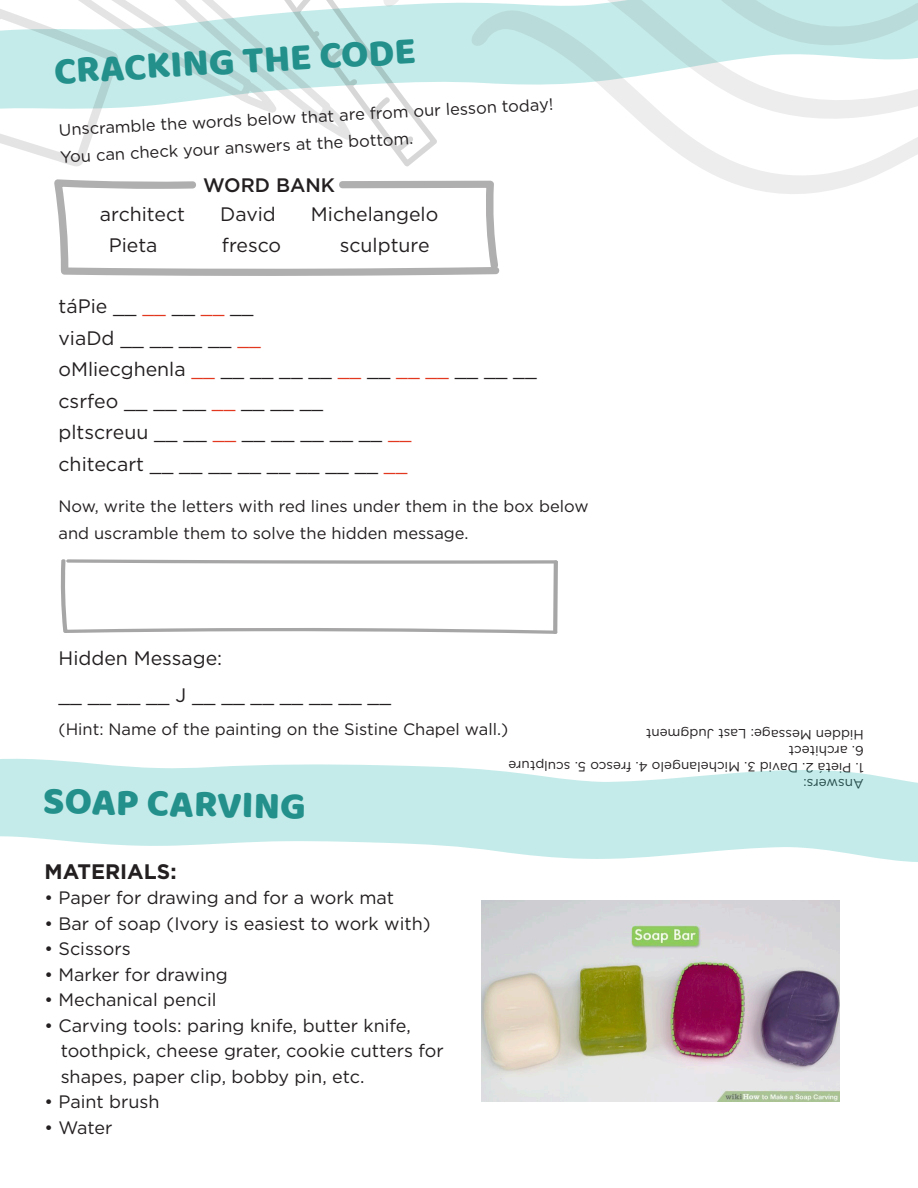
<style>
.page{position:relative;width:918px;height:1188px;background:#fff}
.page>*{position:absolute;margin:0;border:0;box-sizing:border-box;transform-origin:0 0}
.t1{font:39px "Baloo";color:#23908c}
.t2{font:700 21px "Gotham";color:#231f20}
.t3{font:19.5px "Gotham";color:#231f20}
.t4{font:500 19.5px "Gotham";color:#231f20}
.t5{font:18px "Gotham";color:#231f20}
.t6{font:16.5px/27px "Gotham";color:#231f20}
.t7{font:13.5px "Gotham";letter-spacing:-.005em;color:#231f20}
.s1{color:#e23820}
</style>
<div class="page">
<div style="left:437px;top:2px;width:101px;height:81px;background:#c4ebe9"></div>
<svg style="left:538px;top:0;width:380px;height:9px;background:#c8eae8"></svg>
<svg style="left:467px;top:9px;width:451px;height:185px"></svg>
<svg style="left:357px;top:0;width:80px;height:167px"></svg>
<svg style="left:371px;top:96px;width:21px;height:24px"></svg>
<svg style="left:396px;top:136px;width:18px;height:16px"></svg>
<svg style="left:0;top:0;width:357px;height:167px"></svg>
<svg style="left:54px;top:179px;width:446px;height:97px"></svg>
<svg style="left:60px;top:559px;width:498px;height:75px"></svg>
<svg style="left:0;top:758px;width:918px;height:104px;fill:#c4ebe9"></svg>
<img style="left:481px;top:901px;width:358px;height:201px">
<p class="t1" style="left:53px;top:47px;width:364px;rotate:-3deg">CRACKING THE CODE</p>
<p class="t6" style="left:58px;top:116px;width:497px;rotate:-3deg">Unscramble the words below that are from our lesson today!<br>You can check your answers at the bottom.</p>
<p class="t4" style="left:203px;top:173px;width:133px">WORD BANK</p>
<p class="t3" style="left:100px;top:201px;width:87px">architect</p>
<p class="t3" style="left:220px;top:201px;width:57px">David</p>
<p class="t3" style="left:311px;top:201px;width:129px">Michelangelo</p>
<p class="t3" style="left:109px;top:233px;width:50px">Pieta</p>
<p class="t3" style="left:222px;top:233px;width:61px">fresco</p>
<p class="t3" style="left:340px;top:233px;width:91px">sculpture</p>
<p class="t3" style="left:59px;top:294px;width:197px">táPie __ <span class="s1">__</span> __ <span class="s1">__</span> __</p>
<p class="t3" style="left:59px;top:325px;width:204px">viaDd __ __ __ __ <span class="s1">__</span></p>
<p class="t3" style="left:59px;top:357px;width:480px">oMliecghenla <span class="s1">__</span> __ __ __ __ <span class="s1">__</span> __ <span class="s1">__ __</span> __ __ __</p>
<p class="t3" style="left:59px;top:388px;width:266px">csrfeo __ __ __ <span class="s1">__</span> __ __ __</p>
<p class="t3" style="left:59px;top:420px;width:355px">pltscreuu __ __ <span class="s1">__</span> __ __ __ __ __ <span class="s1">__</span></p>
<p class="t3" style="left:59px;top:451px;width:350px">chitecart __ __ __ __ __ __ __ __ <span class="s1">__</span></p>
<p class="t6" style="left:59px;top:492px;width:532px">Now, write the letters with red lines under them in the box below</p>
<p class="t6" style="left:59px;top:519px;width:412px">and uscramble them to solve the hidden message.</p>
<p class="t3" style="left:59px;top:645px;width:165px">Hidden Message:</p>
<p class="t3" style="left:59px;top:683px;width:334px">__ __ __ __ J __ __ __ __ __ __ __</p>
<p class="t6" style="left:59px;top:715px;width:451px">(Hint: Name of the painting on the Sistine Chapel wall.)</p>
<p class="t7" style="left:864px;top:743px;width:220px;rotate:-180deg">Hidden Message: Last Judgment</p>
<p class="t7" style="left:864px;top:760px;width:77px;rotate:-180deg">6. architect</p>
<p class="t1" style="left:43px;top:777px;width:265px;rotate:1deg">SOAP CARVING</p>
<p class="t2" style="left:44px;top:858px;width:134px">MATERIALS:</p>
<p class="t5" style="left:44px;top:887px;width:351px">• Paper for drawing and for a work mat</p>
<p class="t5" style="left:44px;top:912px;width:388px">• Bar of soap (Ivory is easiest to work with)</p>
<p class="t5" style="left:44px;top:938px;width:88px">• Scissors</p>
<p class="t5" style="left:44px;top:963px;width:185px">• Marker for drawing</p>
<p class="t5" style="left:44px;top:989px;width:174px">• Mechanical pencil</p>
<p class="t5" style="left:44px;top:1014px;width:368px">• Carving tools: paring knife, butter knife,</p>
<p class="t5" style="left:61px;top:1040px;width:385px">toothpick, cheese grater, cookie cutters for</p>
<p class="t5" style="left:61px;top:1065px;width:305px">shapes, paper clip, bobby pin, etc.</p>
<p class="t5" style="left:44px;top:1091px;width:117px">• Paint brush</p>
<p class="t5" style="left:44px;top:1116px;width:69px">• Water</p>
<p class="t7" style="left:864px;top:776px;width:357px;rotate:-180deg">1. Pietá 2. David 3. Michelangelo 4. fresco 5. sculpture</p>
<p class="t7" style="left:864px;top:793px;width:62px;rotate:-180deg">Answers:</p>
</div>
